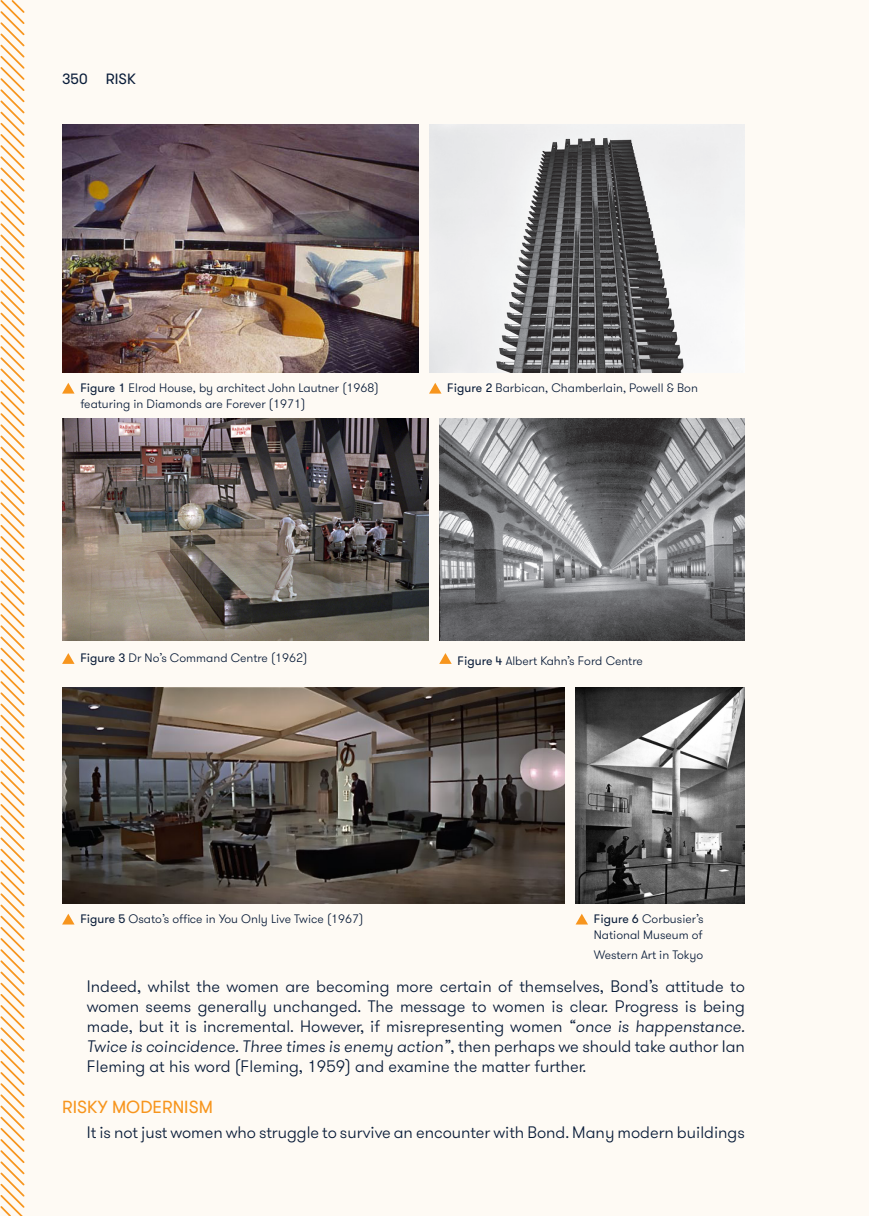
<style>
.page{position:relative;width:869px;height:1216px;background:#fff}
.page>*{position:absolute;margin:0;border:0;box-sizing:border-box;transform-origin:0 0}
.t1{font:17.5px "GT Walsheim";color:#f7951d}
.t2{font:300 16.62px/19.9px "GT Walsheim";color:#081b38;text-align:justify}
.t3{font:14.88px "GT Walsheim";color:#081b38}
.t4{font:300 12.25px/15.8px "GT Walsheim";color:#081b38}
.s1{font-weight:400}
.s2{font-style:italic}
</style>
<div class="page">
<div style="left:0;top:0;width:868px;height:1215px;background:#fefaf4"></div>
<svg style="left:0;top:0;width:25px;height:1215px"></svg>
<img style="left:62px;top:124px;width:356px;height:248px">
<img style="left:429px;top:124px;width:315px;height:248px">
<img style="left:62px;top:419px;width:366px;height:222px">
<img style="left:439px;top:419px;width:305px;height:222px">
<img style="left:62px;top:687px;width:502px;height:216px">
<img style="left:575px;top:687px;width:169px;height:216px">
<svg style="left:62px;top:383px;width:12px;height:10px"></svg>
<svg style="left:62px;top:653px;width:12px;height:11px"></svg>
<svg style="left:62px;top:913px;width:12px;height:11px"></svg>
<svg style="left:429px;top:383px;width:12px;height:10px"></svg>
<svg style="left:439px;top:653px;width:12px;height:11px"></svg>
<svg style="left:576px;top:913px;width:11px;height:11px"></svg>
<p class="t3" style="left:62px;top:70px;width:75px">350 RISK</p>
<p class="t4" style="left:80px;top:380px;width:300px"><span class="s1">Figure 1</span> Elrod House, by architect John Lautner (1968) featuring in Diamonds are Forever (1971)</p>
<p class="t4" style="left:447px;top:380px;width:252px"><span class="s1">Figure 2</span> Barbican, Chamberlain, Powell &amp; Bon</p>
<p class="t4" style="left:80px;top:650px;width:228px"><span class="s1">Figure 3</span> Dr No’s Command Centre (1962)</p>
<p class="t4" style="left:457px;top:653px;width:187px"><span class="s1">Figure 4</span> Albert Kahn’s Ford Centre</p>
<p class="t4" style="left:80px;top:910px;width:284px"><span class="s1">Figure 5</span> Osato’s office in You Only Live Twice (1967)</p>
<p class="t4" style="left:593px;top:910px;width:111px"><span class="s1">Figure 6</span> Corbusier’s<br>National Museum of</p>
<p class="t4" style="left:593px;top:946px;width:111px">Western Art in Tokyo</p>
<p class="t2" style="left:87px;top:976px;width:659px">Indeed, whilst the women are becoming more certain of themselves, Bond’s attitude to women seems generally unchanged. The message to women is clear. Progress is being made, but it is incremental. However, if misrepresenting women <span class="s2">“once is happenstance.<br>Twice is coincidence. Three times is enemy action”</span>, then perhaps we should take author Ian Fleming at his word (Fleming, 1959) and examine the matter further.</p>
<p class="t1" style="left:62px;top:1095px;width:152px">RISKY MODERNISM</p>
<p class="t2" style="left:87px;top:1121px;width:659px">It is not just women who struggle to survive an encounter with Bond. Many modern buildings</p>
</div>
